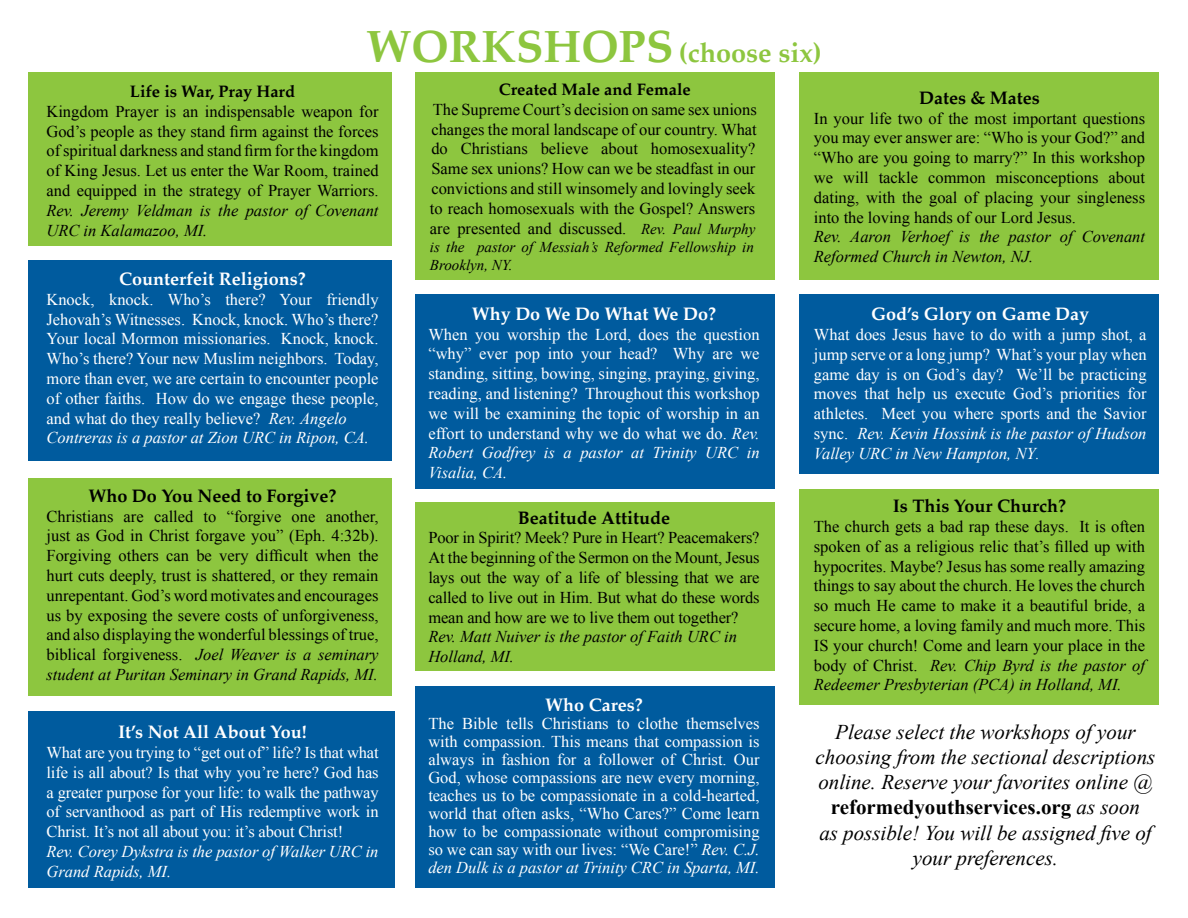
<style>
.page{position:relative;width:1188px;height:918px;background:#fff}
.page>*{position:absolute;margin:0;border:0;box-sizing:border-box;transform-origin:0 0}
.t1{font:700 45px "Palatino";color:#8dc63f}
.t2{font:700 27px "Palatino";color:#8dc63f}
.t3{font:italic 21px/25.2px "Times New Roman";color:#000;text-align:center}
.t4{font:700 18px "Palatino";color:#fff}
.t5{font:700 18px "Palatino";color:#000}
.t6{font:16.5px/19.8px "Times New Roman";color:#000;text-align:justify}
.t7{font:16.5px/19.8px "Times New Roman";color:#fff;text-align:justify}
.t8{font:italic 16.5px/19.8px "Times New Roman";color:#000}
.t9{font:italic 16.5px/19.8px "Times New Roman";color:#fff}
.t10{font:700 16.5px "Palatino";color:#000}
.t11{font:italic 15px/18px "Times New Roman";color:#000}
.s1{font-style:italic}
.s2{font-style:italic;font-size:15px}
.s3{font-weight:700;font-style:normal}
</style>
<div class="page">
<div style="left:28px;top:260px;width:363px;height:201px;background:#005b9e"></div>
<div style="left:416px;top:294px;width:359px;height:194px;background:#005b9e"></div>
<div style="left:800px;top:294px;width:359px;height:179px;background:#005b9e"></div>
<div style="left:28px;top:712px;width:366px;height:176px;background:#005b9e"></div>
<div style="left:416px;top:687px;width:359px;height:201px;background:#005b9e"></div>
<div style="left:28px;top:72px;width:363px;height:174px;background:#8dc63f"></div>
<div style="left:416px;top:72px;width:359px;height:207px;background:#8dc63f"></div>
<div style="left:800px;top:72px;width:359px;height:207px;background:#8dc63f"></div>
<div style="left:28px;top:478px;width:363px;height:218px;background:#8dc63f"></div>
<div style="left:416px;top:502px;width:359px;height:169px;background:#8dc63f"></div>
<div style="left:800px;top:489px;width:359px;height:216px;background:#8dc63f"></div>
<h1 class="t1" style="left:366px;top:19px;width:182px">Workshops</h1>
<h2 class="t2" style="left:679px;top:36px;width:145px">(choose six)</h2>
<p class="t10" style="left:130px;top:81px;width:167px">Life is War, Pray Hard</p>
<p class="t6" style="left:46px;top:101px;width:334px">Kingdom Prayer is an indispensable weapon for God’s people as they stand firm against the forces of spiritual darkness and stand firm for the kingdom of King Jesus. Let us enter the War Room, trained and equipped in the strategy of Prayer Warriors.</p>
<p class="t8" style="left:46px;top:200px;width:334px">Rev. Jeremy Veldman is the pastor of Covenant<br>URC in Kalamazoo, MI.</p>
<p class="t4" style="left:119px;top:268px;width:188px">Counterfeit Religions?</p>
<p class="t7" style="left:46px;top:289px;width:334px;text-align:left">Knock, knock. Who’s there? Your friendly Jehovah’s Witnesses. Knock, knock. Who’s there?<br>Your local Mormon missionaries. Knock, knock.<br>Who’s there? Your new Muslim neighbors. Today, more than ever, we are certain to encounter people of other faiths. How do we engage these people, and what do they really believe? <span class="s1">Rev. Angelo Contreras is a pastor at Zion URC in Ripon, CA.</span></p>
<p class="t5" style="left:88px;top:484px;width:250px">Who Do You Need to Forgive?</p>
<p class="t6" style="left:46px;top:506px;width:334px">Christians are called to “forgive one another, just as God in Christ forgave you” (Eph. 4:32b).<br>Forgiving others can be very difficult when the hurt cuts deeply, trust is shattered, or they remain unrepentant. God’s word motivates and encourages us by exposing the severe costs of unforgiveness, and also displaying the wonderful blessings of true, biblical forgiveness. <span class="s1">Joel Weaver is a seminary student at Puritan Seminary in Grand Rapids, MI.</span></p>
<p class="t4" style="left:118px;top:721px;width:190px">It’s Not All About You!</p>
<p class="t7" style="left:46px;top:742px;width:334px">What are you trying to “get out of” life? Is that what life is all about? Is that why you’re here? God has a greater purpose for your life: to walk the pathway of servanthood as part of His redemptive work in Christ. It’s not all about you: it’s about Christ!</p>
<p class="t9" style="left:46px;top:841px;width:334px">Rev. Corey Dykstra is the pastor of Walker URC in<br>Grand Rapids, MI.</p>
<p class="t10" style="left:499px;top:79px;width:194px">Created Male and Female</p>
<p class="t6" style="left:430px;top:99px;width:329px">The Supreme Court’s decision on same sex unions changes the moral landscape of our country. What do Christians believe about homosexuality?<br>Same sex unions? How can we be steadfast in our convictions and still winsomely and lovingly seek to reach homosexuals with the Gospel? Answers are presented and discussed. <span class="s2">Rev. Paul Murphy</span></p>
<p class="t11" style="left:430px;top:237px;width:325px">is the pastor of Messiah’s Reformed Fellowship in<br>Brooklyn, NY.</p>
<p class="t4" style="left:472px;top:303px;width:246px">Why Do We Do What We Do?</p>
<p class="t7" style="left:428px;top:324px;width:333px">When you worship the Lord, does the question “why” ever pop into your head? Why are we standing, sitting, bowing, singing, praying, giving, reading, and listening? Throughout this workshop we will be examining the topic of worship in an effort to understand why we do what we do. <span class="s1">Rev.<br>Robert Godfrey is a pastor at Trinity URC in Visalia, CA.</span></p>
<p class="t5" style="left:518px;top:506px;width:154px">Beatitude Attitude</p>
<p class="t6" style="left:428px;top:528px;width:333px">Poor in Spirit? Meek? Pure in Heart? Peacemakers?<br>At the beginning of the Sermon on the Mount, Jesus lays out the way of a life of blessing that we are called to live out in Him. But what do these words mean and how are we to live them out together?</p>
<p class="t8" style="left:428px;top:627px;width:310px">Rev. Matt Nuiver is the pastor of Faith URC in<br>Holland, MI.</p>
<p class="t4" style="left:545px;top:693px;width:99px">Who Cares?</p>
<p class="t7" style="left:428px;top:714px;width:333px;line-height:18px">The Bible tells Christians to clothe themselves with compassion. This means that compassion is always in fashion for a follower of Christ. Our God, whose compassions are new every morning, teaches us to be compassionate in a cold-hearted, world that often asks, “Who Cares?” Come learn how to be compassionate without compromising so we can say with our lives: “We Care!” <span class="s1">Rev. C.J. den Dulk is a pastor at Trinity CRC in Sparta, MI.</span></p>
<p class="t5" style="left:919px;top:86px;width:122px">Dates &amp; Mates</p>
<p class="t6" style="left:814px;top:108px;width:333px">In your life two of the most important questions you may ever answer are: “Who is your God?” and “Who are you going to marry?” In this workshop we will tackle common misconceptions about dating, with the goal of placing your singleness into the loving hands of our Lord Jesus.</p>
<p class="t8" style="left:814px;top:227px;width:333px">Rev. Aaron Verhoef is the pastor of Covenant<br>Reformed Church in Newton, NJ.</p>
<p class="t4" style="left:871px;top:303px;width:220px">God’s Glory on Game Day</p>
<p class="t7" style="left:814px;top:324px;width:334px">What does Jesus have to do with a jump shot, a jump serve or a long jump? What’s your play when game day is on God’s day? We’ll be practicing moves that help us execute God’s priorities for athletes. Meet you where sports and the Savior sync. <span class="s1">Rev. Kevin Hossink is the pastor of Hudson Valley URC in New Hampton, NY</span><span class="s2">.</span></p>
<p class="t5" style="left:893px;top:495px;width:175px">Is This Your Church?</p>
<p class="t6" style="left:814px;top:516px;width:333px">The church gets a bad rap these days. It is often spoken of as a religious relic that’s filled up with hypocrites. Maybe? Jesus has some really amazing things to say about the church. He loves the church so much He came to make it a beautiful bride, a secure home, a loving family and much more. This IS your church! Come and learn your place in the body of Christ. <span class="s1">Rev. Chip Byrd is the pastor of Redeemer Presbyterian (PCA) in Holland, MI.</span></p>
<p class="t3" style="left:816px;top:719px;width:341px">Please select the workshops of your choosing from the sectional descriptions online. Reserve your favorites online @ <span class="s3">reformedyouthservices.org</span> as soon<br>as possible! You will be assigned five of your preferences.</p>
</div>
